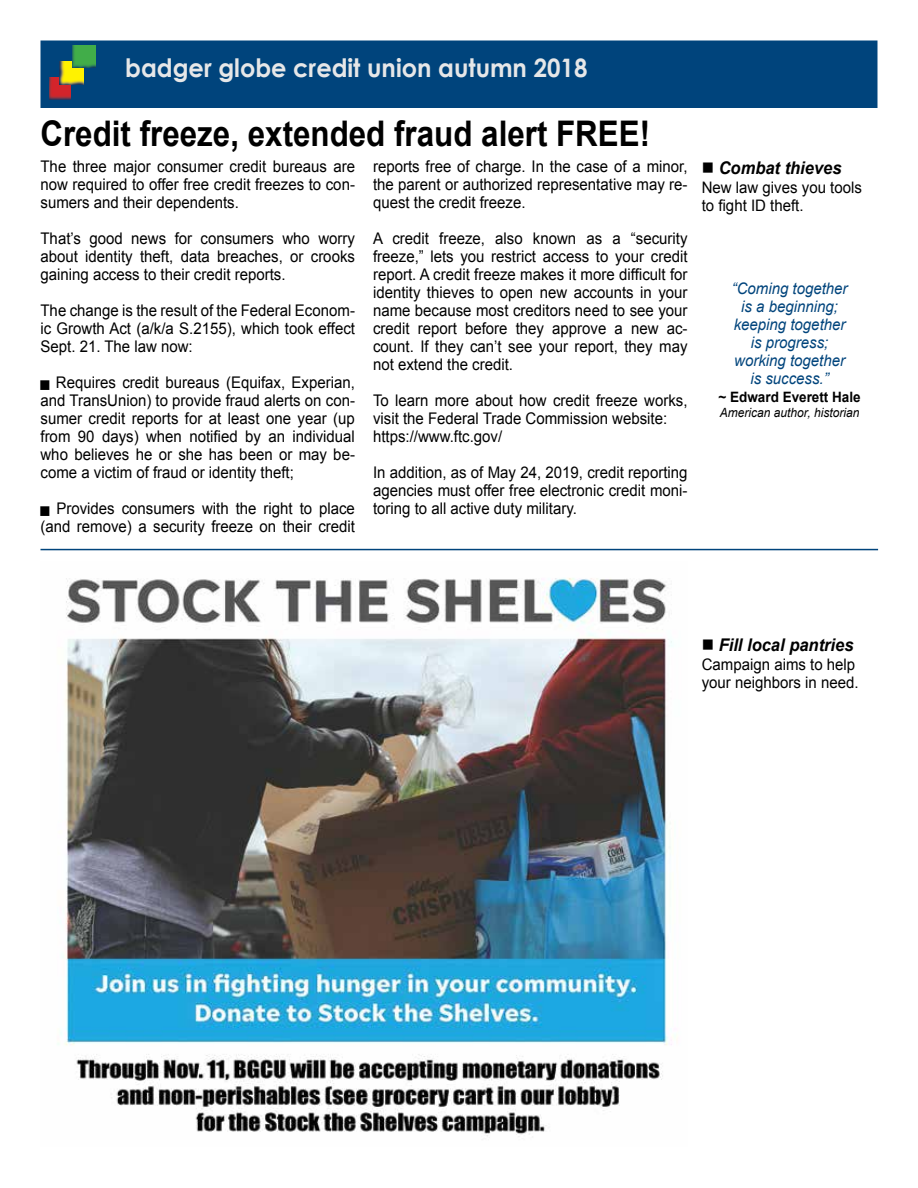
<style>
.page{position:relative;width:918px;height:1188px;background:#fff}
.page>*{position:absolute;margin:0;border:0;box-sizing:border-box;transform-origin:0 0}
.t1{font:700 35.25px "Arial";color:#000;scale:.89 1}
.t2{font:700 25.5px "Century Gothic";color:#e6e7e8;scale:.94 1}
.t3{font:italic 700 17.55px "Arial";color:#000;scale:.94 1}
.t4{font:16.05px/18px "Arial";color:#000;text-align:justify;scale:.93 1}
.t5{font:italic 15.9px/18px "Arial";color:#00447c;text-align:center;scale:.94 1}
.t6{font:15.9px/18px "Arial";color:#000;scale:.94 1}
.t7{font:700 14.25px "Arial";color:#000;scale:.94 1}
.t8{font:italic 12.75px "Arial";color:#000;scale:.94 1}
</style>
<div class="page">
<div style="left:40px;top:40px;width:838px;height:68px;background:#00447c;border:2px solid #00447c"></div>
<img style="left:49px;top:77px;width:22px;height:22px">
<img style="left:60px;top:62px;width:23px;height:23px">
<img style="left:72px;top:45px;width:24px;height:23px">
<img style="left:58px;top:578px;width:615px;height:559px">
<hr style="left:40px;top:549px;width:838px;height:1px;background:#00447c">
<h2 class="t2" style="left:125px;top:49px;width:493px">badger globe credit union autumn 2018</h2>
<h1 class="t1" style="left:40px;top:110px;width:687px">Credit freeze, extended fraud alert FREE!</h1>
<p class="t4" style="left:373px;top:158px;width:340px">reports free of charge. In the case of a minor, the parent or authorized representative may re&shy;quest the credit freeze.</p>
<p class="t4" style="left:373px;top:230px;width:340px">A credit freeze, also known as a “security freeze,” lets you restrict access to your credit report. A credit freeze makes it more difficult for identity thieves to open new accounts in your name because most creditors need to see your credit report before they approve a new ac&shy;count. If they can’t see your report, they may not extend the credit.</p>
<p class="t4" style="left:373px;top:392px;width:340px;text-align:left">To learn more about how credit freeze works, visit the Federal Trade Commission website: https://www.ftc.gov/</p>
<p class="t4" style="left:373px;top:464px;width:340px">In addition, as of May 24, 2019, credit reporting agencies must offer free electronic credit moni&shy;toring to all active duty military.</p>
<p class="t4" style="left:40px;top:158px;width:340px">The three major consumer credit bureaus are</p>
<p class="t3" style="left:702px;top:156px;width:150px">■ Combat thieves</p>
<p class="t4" style="left:40px;top:176px;width:340px">now required to offer free credit freezes to con&shy;sumers and their dependents.</p>
<p class="t4" style="left:40px;top:230px;width:340px">That’s good news for consumers who worry about identity theft, data breaches, or crooks gaining access to their credit reports.</p>
<p class="t4" style="left:40px;top:302px;width:340px">The change is the result of the Federal Econom&shy;ic Growth Act (a/k/a S.2155), which took effect Sept. 21. The law now:</p>
<p class="t4" style="left:40px;top:374px;width:340px;text-indent:15px">Requires credit bureaus (Equifax, Experian, and TransUnion) to provide fraud alerts on con&shy;sumer credit reports for at least one year (up from 90 days) when notified by an individual who believes he or she has been or may be&shy;come a victim of fraud or identity theft;</p>
<p class="t4" style="left:40px;top:500px;width:340px;text-align:right">Provides consumers with the right to place (and remove) a security freeze on their credit</p>
<p class="t6" style="left:702px;top:178px;width:172px">New law gives you tools to fight ID theft.</p>
<p class="t5" style="left:732px;top:280px;width:125px">“Coming together is a beginning; keeping together is progress; working together is success.”</p>
<p class="t7" style="left:719px;top:388px;width:153px">~ Edward Everett Hale</p>
<p class="t8" style="left:720px;top:405px;width:150px">American author, historian</p>
<p class="t3" style="left:702px;top:633px;width:163px">■ Fill local pantries</p>
<p class="t6" style="left:702px;top:655px;width:168px">Campaign aims to help your neighbors in need.</p>
</div>
